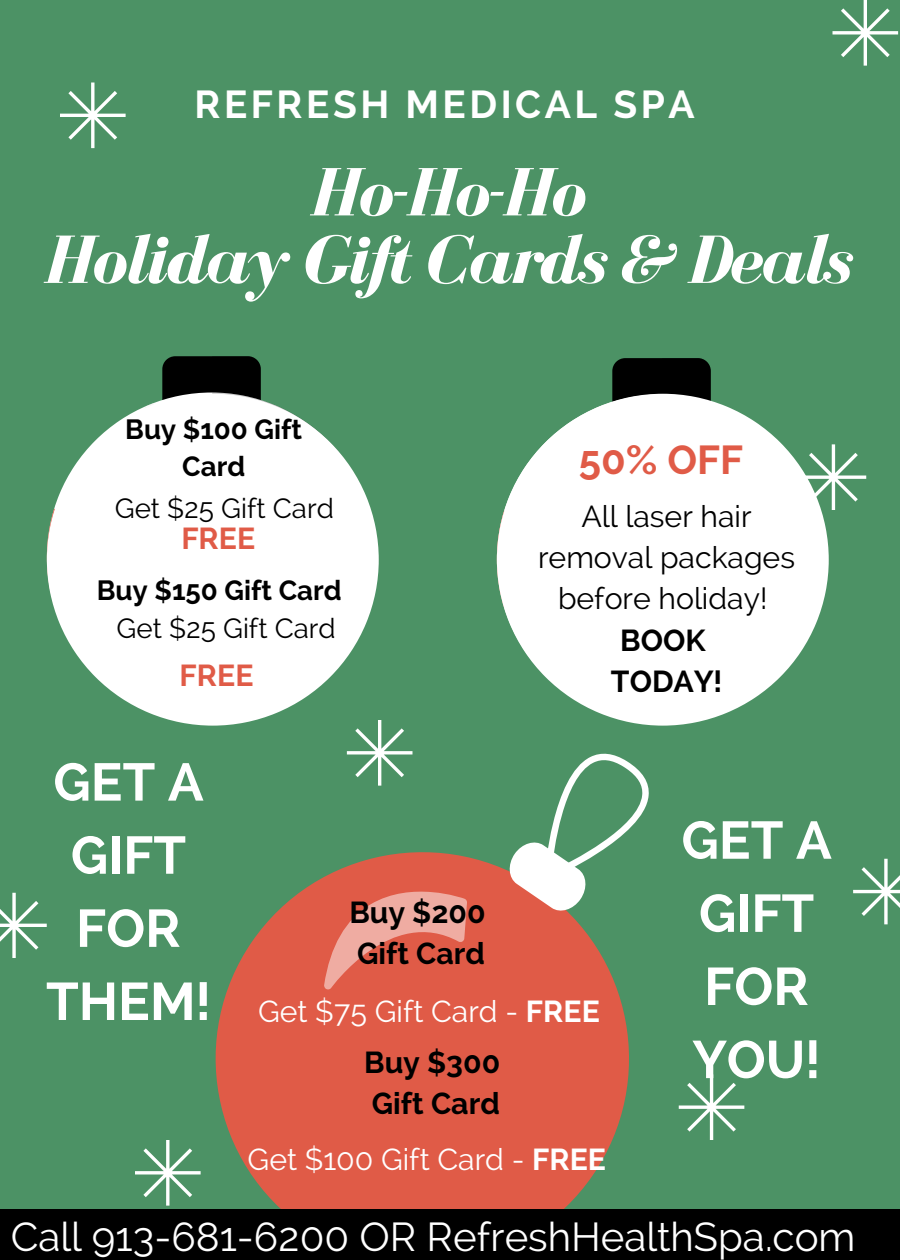
<style>
.page{position:relative;width:900px;height:1260px;background:#4c9265}
.page>*{position:absolute;margin:0;border:0;box-sizing:border-box;transform-origin:0 0}
.t1{font:italic 700 70.5px/67.5px "Bodoni FLF";letter-spacing:-.04em;color:#fff;text-align:center}
.t2{font:700 52.75px/73px "Raleway";color:#fff;text-align:center}
.t3{font:40.25px "Raleway";color:#fff}
.t4{font:700 40.25px "Raleway";color:#e05b47}
.t5{font:700 38.75px "Raleway";letter-spacing:.09em;color:#fff}
.t6{font:30.25px/41.2px "Raleway";color:#000;text-align:center}
.t7{font:700 30.25px/41.2px "Raleway";color:#000}
.t8{font:30.25px "Raleway";color:#fff}
.t9{font:700 30.25px "Raleway";color:#e05b47}
.t10{font:700 27.75px/37.5px "Raleway";color:#000;text-align:center}
.t11{font:27.75px "Raleway";color:#000}
.s1{font-weight:700}
</style>
<div class="page">
<div style="left:612px;top:358px;width:99px;height:61px;background:#000;border-radius:13px"></div>
<svg style="left:662px;top:358px;width:49px;height:36px"></svg>
<svg style="left:216px;top:852px;width:413px;height:357px;background:#ca634b"></svg>
<svg style="left:324px;top:880px;width:143px;height:110px;background:#e57969"></svg>
<svg style="left:507px;top:754px;width:142px;height:160px"></svg>
<svg style="left:853px;top:859px;width:47px;height:65px"></svg>
<svg style="left:829px;top:444px;width:37px;height:66px"></svg>
<svg style="left:60px;top:82px;width:66px;height:66px"></svg>
<svg style="left:135px;top:1140px;width:66px;height:66px"></svg>
<svg style="left:679px;top:1074px;width:65px;height:66px"></svg>
<svg style="left:833px;top:0;width:65px;height:66px"></svg>
<svg style="left:347px;top:720px;width:65px;height:66px"></svg>
<svg style="left:0;top:892px;width:47px;height:66px"></svg>
<div style="left:162px;top:356px;width:99px;height:61px;background:#000;border-radius:13px"></div>
<svg style="left:212px;top:356px;width:49px;height:37px"></svg>
<svg style="left:47px;top:394px;width:332px;height:332px;fill:#fff"></svg>
<svg style="left:497px;top:394px;width:332px;height:332px;fill:#fff"></svg>
<div style="left:0;top:1209px;width:900px;height:51px;background:#000"></div>
<p class="t5" style="left:194px;top:81px;width:502px">REFRESH MEDICAL SPA</p>
<h1 class="t1" style="left:44px;top:158px;width:809px">Ho-Ho-Ho<br>Holiday Gift Cards &amp; Deals</h1>
<p class="t10" style="left:125px;top:410px;width:178px">Buy $100 Gift<br>Card</p>
<p class="t11" style="left:115px;top:491px;width:221px">Get $25 Gift Card</p>
<p class="t9" style="left:181px;top:521px;width:76px">FREE</p>
<p class="t10" style="left:97px;top:571px;width:246px">Buy $150 Gift Card</p>
<p class="t11" style="left:117px;top:611px;width:221px">Get $25 Gift Card</p>
<p class="t9" style="left:180px;top:658px;width:76px">FREE</p>
<h3 class="t4" style="left:579px;top:437px;width:166px">50% OFF</h3>
<p class="t6" style="left:538px;top:496px;width:258px">All laser hair removal packages before holiday!</p>
<p class="t7" style="left:611px;top:619px;width:113px;text-align:center">BOOK<br>TODAY!</p>
<h2 class="t2" style="left:46px;top:746px;width:166px">GET A<br>GIFT<br>FOR<br>THEM!</h2>
<p class="t7" style="left:349px;top:891px;width:138px">Buy $200<br>Gift Card</p>
<p class="t8" style="left:258px;top:993px;width:343px">Get $75 Gift Card - <span class="s1">FREE</span></p>
<p class="t7" style="left:364px;top:1041px;width:137px">Buy $300<br>Gift Card</p>
<p class="t8" style="left:248px;top:1142px;width:360px">Get $100 Gift Card - <span class="s1">FREE</span></p>
<h2 class="t2" style="left:681px;top:804px;width:152px;text-align:left">GET A<br>GIFT<br>FOR<br>YOU!</h2>
<h3 class="t3" style="left:11px;top:1213px;width:846px">Call 913-681-6200 OR RefreshHealthSpa.com</h3>
</div>
